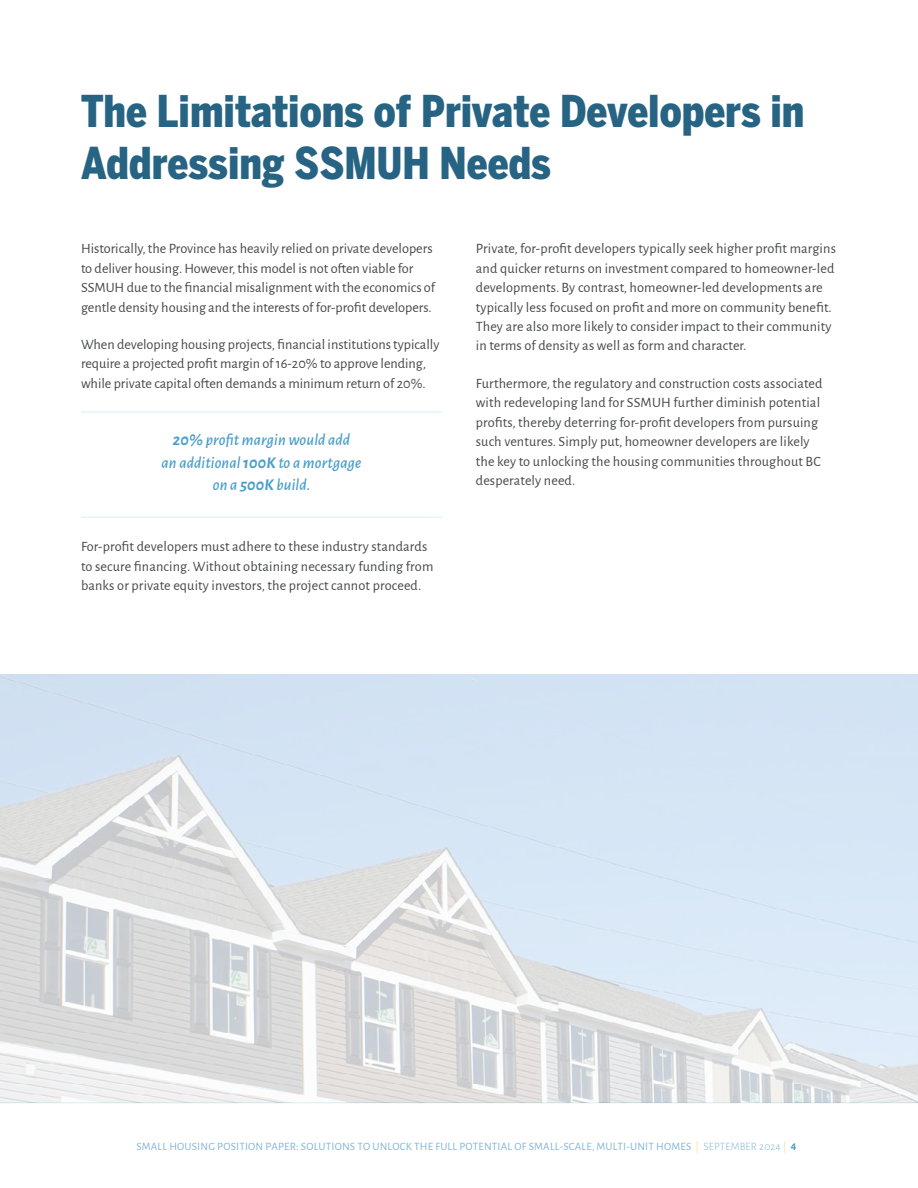
<style>
.page{position:relative;width:918px;height:1188px;background:#fff}
.page>*{position:absolute;margin:0;border:0;box-sizing:border-box;transform-origin:0 0}
.t1{font:900 condensed 43.5px/52.2px "Benton Sans";color:#276383;scale:.95 1}
.t2{font:italic 500 16.5px/22.5px "Alegreya Sans";letter-spacing:.01em;color:#4a9eca;text-align:center}
.t3{font:14.25px/19.5px "Alegreya Sans";letter-spacing:.01em;color:#454848}
.t4{font:11.25px "Alegreya Sans";letter-spacing:.015em;color:#83b5d7}
.s1{font-weight:700}
.s2{font-weight:300;color:#ffd36b}
.s3{font-weight:300;color:#82b5d6}
.s4{font-weight:700;color:#4a9eca}
</style>
<div class="page">
<hr style="left:0;top:1103px;width:918px;height:1px;background:#d3eef7">
<hr style="left:81px;top:411px;width:361px;height:2px;background:#e4f5fa">
<hr style="left:81px;top:517px;width:361px;height:1px;background:#e4f5fa">
<img style="left:0;top:675px;width:918px;height:428px">
<h1 class="t1" style="left:81px;top:84px;width:763px">The Limitations of Private Developers in<br>Addressing SSMUH Needs</h1>
<p class="t3" style="left:81px;top:238px;width:356px">Historically, the Province has heavily relied on private developers to deliver housing. However, this model is not often viable for SSMUH due to the financial misalignment with the economics of gentle density housing and the interests of for-profit developers.</p>
<p class="t3" style="left:81px;top:334px;width:360px">When developing housing projects, financial institutions typically require a projected profit margin of 16-20% to approve lending, while private capital often demands a minimum return of 20%.</p>
<p class="t2" style="left:162px;top:428px;width:201px"><span class="s1">20%</span> profit margin would add<br>an additional <span class="s1">100K</span> to a mortgage on a <span class="s1">500K</span> build.</p>
<p class="t3" style="left:81px;top:536px;width:354px">For-profit developers must adhere to these industry standards to secure financing. Without obtaining necessary funding from banks or private equity investors, the project cannot proceed.</p>
<p class="t3" style="left:476px;top:238px;width:362px">Private, for-profit developers typically seek higher profit margins and quicker returns on investment compared to homeowner-led developments. By contrast, homeowner-led developments are typically less focused on profit and more on community benefit.<br>They are also more likely to consider impact to their community in terms of density as well as form and character.</p>
<p class="t3" style="left:476px;top:373px;width:348px">Furthermore, the regulatory and construction costs associated with redeveloping land for SSMUH further diminish potential profits, thereby deterring for-profit developers from pursuing such ventures. Simply put, homeowner developers are likely the key to unlocking the housing communities throughout BC desperately need.</p>
<p class="t4" style="left:136px;top:1139px;width:661px">SMALL HOUSING POSITION PAPER: SOLUTIONS TO UNLOCK THE FULL POTENTIAL OF SMALL-SCALE, MULTI-UNIT HOMES <span class="s2">|</span> <span class="s3">SEPTEMBER 2024</span> <span class="s2">|</span> <span class="s4">4</span></p>
</div>
